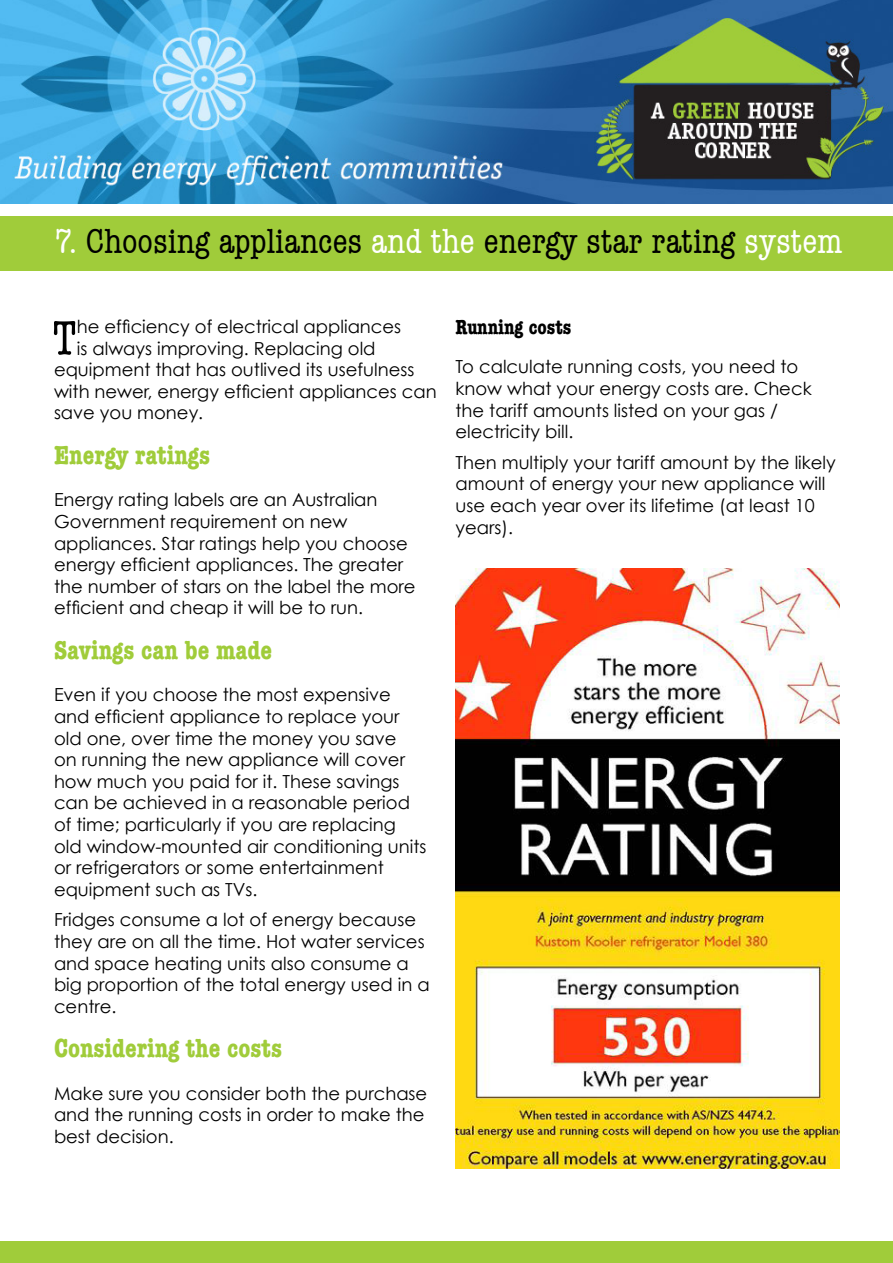
<style>
.page{position:relative;width:893px;height:1263px;background:#fff}
.page>*{position:absolute;margin:0;border:0;box-sizing:border-box;transform-origin:0 0}
.t1{font:condensed 50.25px "American Typewriter";color:#000}
.Heading_breakout_box{font:condensed 36px "American Typewriter";color:#000}
.Heading_2{font:700 condensed 27px "American Typewriter";color:#a0cc3a}
.Heading_3{font:700 condensed 21px "American Typewriter";color:#000}
.t2{font:18px/21.6px "Century Gothic";color:#000}
.s1{color:#fff}
</style>
<div class="page">
<div style="left:0;top:217px;width:893px;height:54px;background:#a0cc3a"></div>
<img style="left:0;top:0;width:893px;height:204px">
<div style="left:0;top:1241px;width:893px;height:22px;background:#a0cc3a"></div>
<img style="left:455px;top:568px;width:384px;height:600px">
<p class="Heading_breakout_box" style="left:54px;top:214px;width:790px"><span class="s1">7.</span> Choosing appliances <span class="s1">and the</span> energy star rating <span class="s1">system</span></p>
<p class="t1" style="left:52px;top:300px;width:26px">T</p>
<p class="t2" style="left:77px;top:315px;width:326px">he efficiency of electrical appliances</p>
<p class="t2" style="left:77px;top:337px;width:300px">is always improving. Replacing old</p>
<p class="t2" style="left:54px;top:359px;width:362px">equipment that has outlived its usefulness</p>
<p class="t2" style="left:54px;top:380px;width:384px">with newer, energy efficient appliances can</p>
<p class="t2" style="left:54px;top:402px;width:151px">save you money.</p>
<p class="Heading_2" style="left:54px;top:433px;width:158px">Energy ratings</p>
<p class="t2" style="left:54px;top:489px;width:363px">Energy rating labels are an Australian Government requirement on new appliances. Star ratings help you choose energy efficient appliances. The greater the number of stars on the label the more efficient and cheap it will be to run.</p>
<p class="Heading_2" style="left:54px;top:628px;width:220px">Savings can be made</p>
<p class="t2" style="left:54px;top:684px;width:374px">Even if you choose the most expensive and efficient appliance to replace your old one, over time the money you save<br>on running the new appliance will cover how much you paid for it. These savings can be achieved in a reasonable period of time; particularly if you are replacing old window-mounted air conditioning units or refrigerators or some entertainment equipment such as TVs.</p>
<p class="t2" style="left:54px;top:909px;width:377px">Fridges consume a lot of energy because they are on all the time. Hot water services and space heating units also consume a big proportion of the total energy used in a centre.</p>
<p class="Heading_2" style="left:54px;top:1027px;width:230px">Considering the costs</p>
<p class="t2" style="left:54px;top:1082px;width:375px">Make sure you consider both the purchase and the running costs in order to make the best decision.</p>
<p class="Heading_3" style="left:455px;top:310px;width:117px">Running costs</p>
<p class="t2" style="left:455px;top:356px;width:358px">To calculate running costs, you need to know what your energy costs are. Check the tariff amounts listed on your gas / electricity bill.</p>
<p class="t2" style="left:455px;top:451px;width:382px">Then multiply your tariff amount by the likely amount of energy your new appliance will use each year over its lifetime (at least 10 years).</p>
</div>
